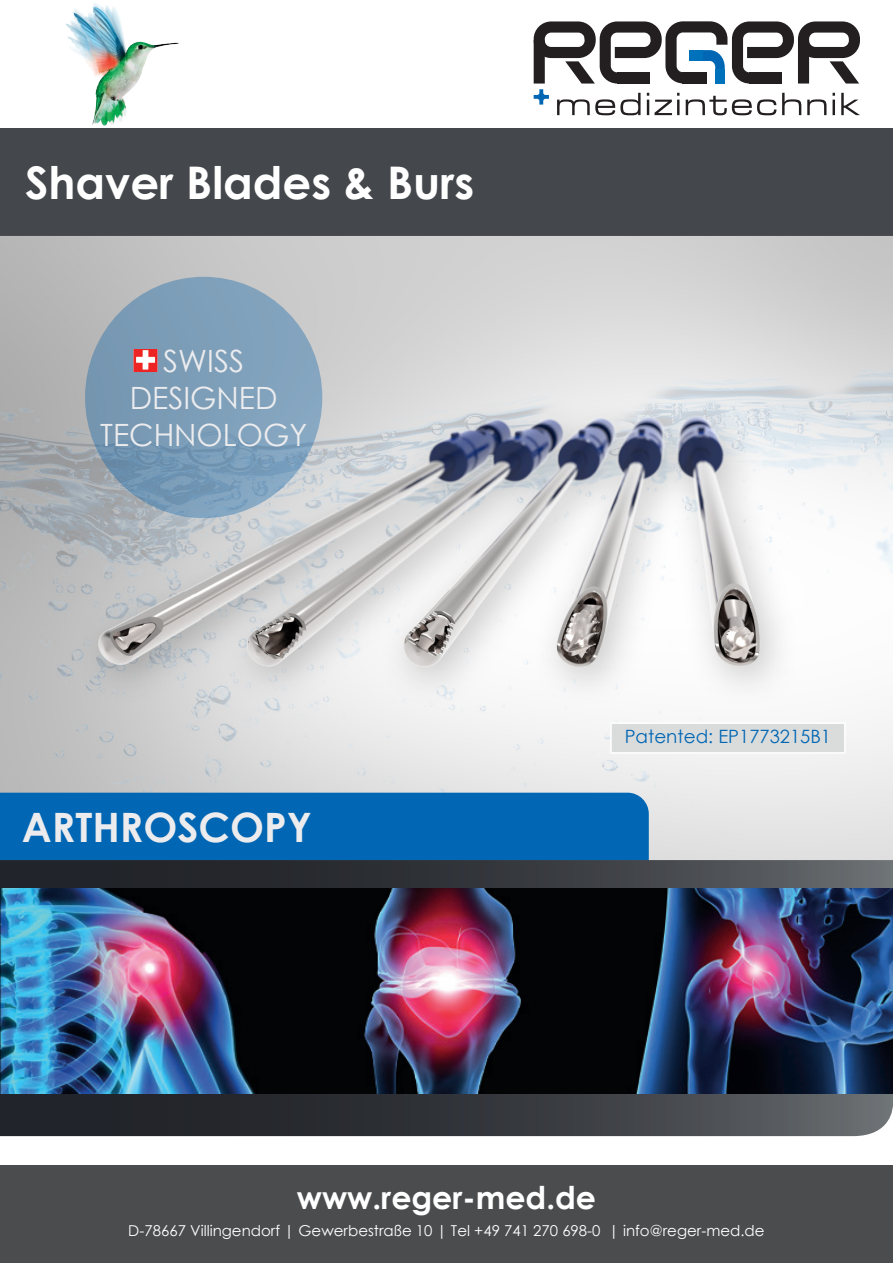
<style>
.page{position:relative;width:893px;height:1263px;background:#fff}
.page>*{position:absolute;margin:0;border:0;box-sizing:border-box;transform-origin:0 0}
.Tabelle_text_grau{font:700 45px "Century Gothic";color:#fff}
.t1{font:700 40.5px "Century Gothic";color:#ececee}
.t2{font:700 31.5px "Century Gothic";color:#fff}
.t3{font:30.75px "Century Gothic";color:#ececee}
.Artikelnummer{font:18.3px "Century Gothic";color:#0166b3}
.t4{font:15px "Century Gothic";color:#fff}
</style>
<div class="page">
<div style="left:0;top:1166px;width:893px;height:97px;background:#4b4c4d"></div>
<img style="left:55px;top:3px;width:129px;height:126px">
<svg style="left:534px;top:21px;width:326px;height:94px"></svg>
<div style="left:715px;top:69px;width:10px;height:15px;background:#0072bc"></div>
<div style="left:682px;top:72px;width:25px;height:11px;background:#231f20"></div>
<div style="left:689px;top:50px;width:14px;height:11px;background:#0072bc"></div>
<img style="left:0;top:236px;width:893px;height:624px">
<div style="left:0;top:129px;width:893px;height:106px;background:#44474b"></div>
<div style="left:0;top:793px;width:649px;height:67px;background:#0166b3"></div>
<svg style="left:0;top:860px;width:893px;height:276px;background:#373b40"></svg>
<svg style="left:85px;top:277px;width:237px;height:241px;background:#7b9db8"></svg>
<img style="left:133px;top:349px;width:25px;height:23px">
<div style="left:611px;top:723px;width:234px;height:30px;background:#dadcdc"></div>
<hr style="left:610px;top:722px;width:236px;height:2px;background:#fff">
<hr style="left:610px;top:724px;width:2px;height:28px;background:#fff">
<hr style="left:844px;top:724px;width:2px;height:28px;background:#fff">
<hr style="left:610px;top:752px;width:236px;height:2px;background:#fff">
<img style="left:0;top:889px;width:893px;height:204px">
<p class="Tabelle_text_grau" style="left:25px;top:148px;width:451px">Shaver Blades &amp; Burs</p>
<p class="t3" style="left:163px;top:339px;width:82px">SWISS</p>
<p class="t3" style="left:130px;top:376px;width:149px">DESIGNED</p>
<p class="t3" style="left:100px;top:413px;width:209px">TECHNOLOGY</p>
<p class="t1" style="left:22px;top:796px;width:291px">ARTHROSCOPY</p>
<p class="Artikelnummer" style="left:625px;top:724px;width:208px">Patented: EP1773215B1</p>
<p class="t2" style="left:297px;top:1174px;width:301px">www.reger-med.de</p>
<p class="t4" style="left:128px;top:1220px;width:638px">D-78667 Villingendorf | Gewerbestraße 10 | Tel +49 741 270 698-0 | info@reger-med.de</p>
</div>
